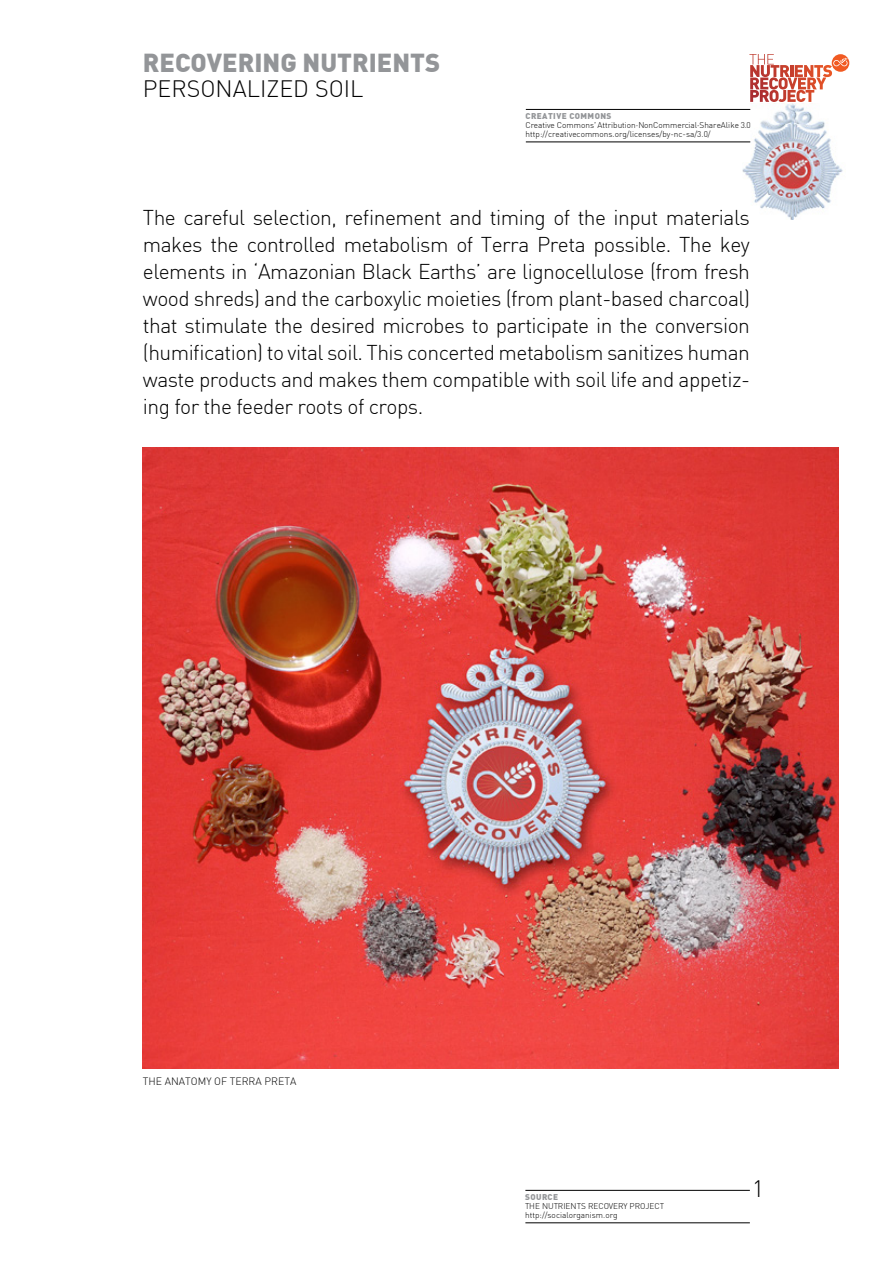
<style>
.page{position:relative;width:893px;height:1263px;background:#fff}
.page>*{position:absolute;margin:0;border:0;box-sizing:border-box;transform-origin:0 0}
.t1{font:900 25.5px "DIN Pro";color:#939598}
.t2{font:300 23.25px "DIN";color:#000}
.t3{font:300 21px/27px "DIN";letter-spacing:-.025em;color:#000;text-align:justify}
.t4{font:300 10.5px "DIN";color:#000}
.t5{font:300 8.25px/9px "DIN";color:#000}
.t6{font:900 8.25px "DIN Pro";letter-spacing:.05em;color:#939598}
.s1{font-size:12.3px}
</style>
<div class="page">
<img style="left:143px;top:447px;width:696px;height:622px">
<img style="left:742px;top:104px;width:101px;height:115px">
<svg style="left:749px;top:54px;width:99px;height:48px"></svg>
<hr style="left:526px;top:109px;width:224px;height:1px;background:#000">
<hr style="left:525px;top:1190px;width:225px;height:1px;background:#000">
<hr style="left:526px;top:142px;width:224px;height:1px;background:#000">
<hr style="left:525px;top:1222px;width:225px;height:1px;background:#000">
<p class="t1" style="left:143px;top:46px;width:299px">RECOVERING NUTRIENTS</p>
<p class="t2" style="left:143px;top:74px;width:222px">PERSONALIZED SOIL</p>
<p class="t6" style="left:526px;top:111px;width:87px">CREATIVE COMMONS</p>
<p class="t5" style="left:526px;top:121px;width:227px">Creative Commons<span class="s1">’</span> Attribution-NonCommercial-ShareAlike 3.0 http://creativecommons.org/licenses/by-nc-sa/3.0/</p>
<p class="t3" style="left:143px;top:203px;width:609px">The careful selection, refinement and timing of the input materials makes the controlled metabolism of Terra Preta possible. The key elements in ‘Amazonian Black Earths’ are lignocellulose (from fresh wood shreds) and the carboxylic moieties (from plant-based charcoal) that stimulate the desired microbes to participate in the conversion (humification) to vital soil. This concerted metabolism sanitizes human waste products and makes them compatible with soil life and appetiz&shy;ing for the feeder roots of crops.</p>
<p class="t4" style="left:143px;top:1075px;width:155px">THE ANATOMY OF TERRA PRETA</p>
<p class="t6" style="left:525px;top:1191px;width:34px">SOURCE</p>
<p class="t5" style="left:525px;top:1201px;width:141px">THE NUTRIENTS RECOVERY PROJECT http://socialorganism.org</p>
<p class="t2" style="left:752px;top:1174px;width:13px">1</p>
</div>
